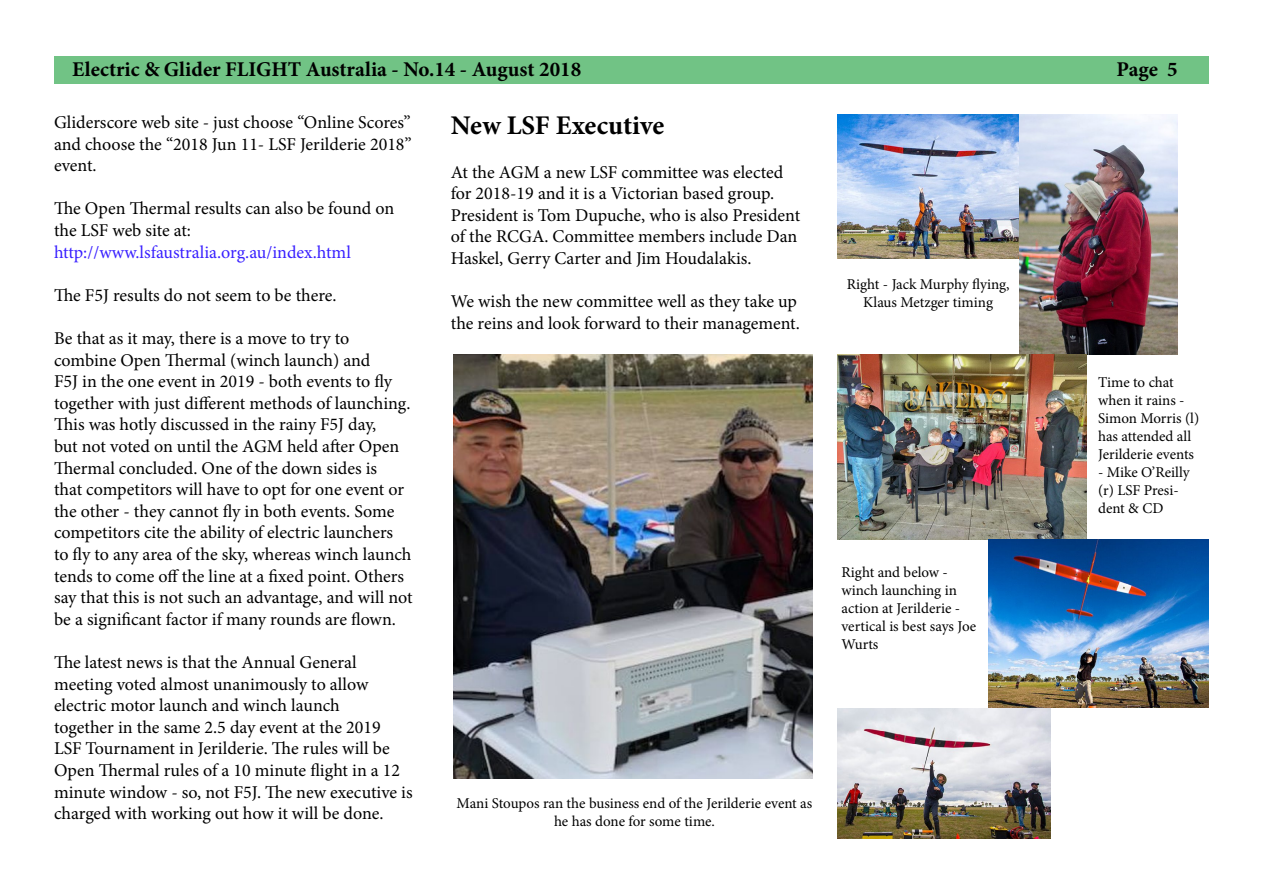
<style>
.page{position:relative;width:1263px;height:893px;background:#fff}
.page>*{position:absolute;margin:0;border:0;box-sizing:border-box;transform-origin:0 0}
.t1{font:700 27px "Minion Pro";color:#000}
.t2{font:700 21px "Minion Pro";color:#000}
.t3{font:18px/21.6px "Minion Pro";letter-spacing:-.005em;color:#000}
.t4{font:18px "Minion Pro";color:#3920ff}
.t5{font:15px/18px "Minion Pro";color:#000}
</style>
<div class="page">
<div style="left:54px;top:56px;width:1155px;height:28px;background:#71c385"></div>
<img style="left:837px;top:115px;width:182px;height:144px">
<img style="left:1019px;top:115px;width:158px;height:240px">
<img style="left:837px;top:355px;width:249px;height:184px">
<img style="left:988px;top:539px;width:220px;height:168px">
<img style="left:837px;top:708px;width:213px;height:131px">
<img style="left:454px;top:354px;width:358px;height:424px">
<p class="t2" style="left:72px;top:55px;width:510px">Electric &amp; Glider FLIGHT Australia - No.14 - August 2018</p>
<p class="t2" style="left:1116px;top:55px;width:63px">Page 5</p>
<h1 class="t1" style="left:451px;top:107px;width:215px">New LSF Executive</h1>
<p class="t3" style="left:451px;top:161px;width:351px">At the AGM a new LSF committee was elected for 2018-19 and it is a Victorian based group.<br>President is Tom Dupuche, who is also President of the RCGA. Committee members include Dan Haskel, Gerry Carter and Jim Houdalakis.</p>
<p class="t3" style="left:451px;top:291px;width:351px">We wish the new committee well as they take up the reins and look forward to their management.</p>
<p class="t3" style="left:54px;top:111px;width:359px;text-align:justify">Gliderscore web site - just choose “Online Scores” and choose the “2018 Jun 11- LSF Jerilderie 2018” event.</p>
<p class="t3" style="left:54px;top:198px;width:342px">The Open Thermal results can also be found on the LSF web site at:</p>
<p class="t4" style="left:54px;top:240px;width:299px">http://www.lsfaustralia.org.au/index.html</p>
<p class="t3" style="left:54px;top:284px;width:284px">The F5J results do not seem to be there.</p>
<p class="t3" style="left:54px;top:327px;width:360px">Be that as it may, there is a move to try to combine Open Thermal (winch launch) and<br>F5J in the one event in 2019 - both events to fly together with just different methods of launching.<br>This was hotly discussed in the rainy F5J day,<br>but not voted on until the AGM held after Open Thermal concluded. One of the down sides is<br>that competitors will have to opt for one event or the other - they cannot fly in both events. Some competitors cite the ability of electric launchers<br>to fly to any area of the sky, whereas winch launch tends to come off the line at a fixed point. Others say that this is not such an advantage, and will not be a significant factor if many rounds are flown.</p>
<p class="t3" style="left:54px;top:651px;width:360px">The latest news is that the Annual General meeting voted almost unanimously to allow electric motor launch and winch launch<br>together in the same 2.5 day event at the 2019<br>LSF Tournament in Jerilderie. The rules will be Open Thermal rules of a 10 minute flight in a 12 minute window - so, not F5J. The new executive is charged with working out how it will be done.</p>
<p class="t5" style="left:847px;top:275px;width:164px;text-align:center">Right - Jack Murphy flying,<br>Klaus Metzger timing</p>
<p class="t5" style="left:1098px;top:373px;width:103px">Time to chat when it rains -<br>Simon Morris (l) has attended all<br>Jerilderie events</p>
<p class="t5" style="left:1098px;top:463px;width:93px">- Mike O’Reilly (r) LSF Presi&shy;dent &amp; CD</p>
<p class="t5" style="left:841px;top:564px;width:136px">Right and below - winch launching in action at Jerilderie - vertical is best says Joe<br>Wurts</p>
<p class="t5" style="left:457px;top:794px;width:357px;text-align:center">Mani Stoupos ran the business end of the Jerilderie event as he has done for some time.</p>
</div>
